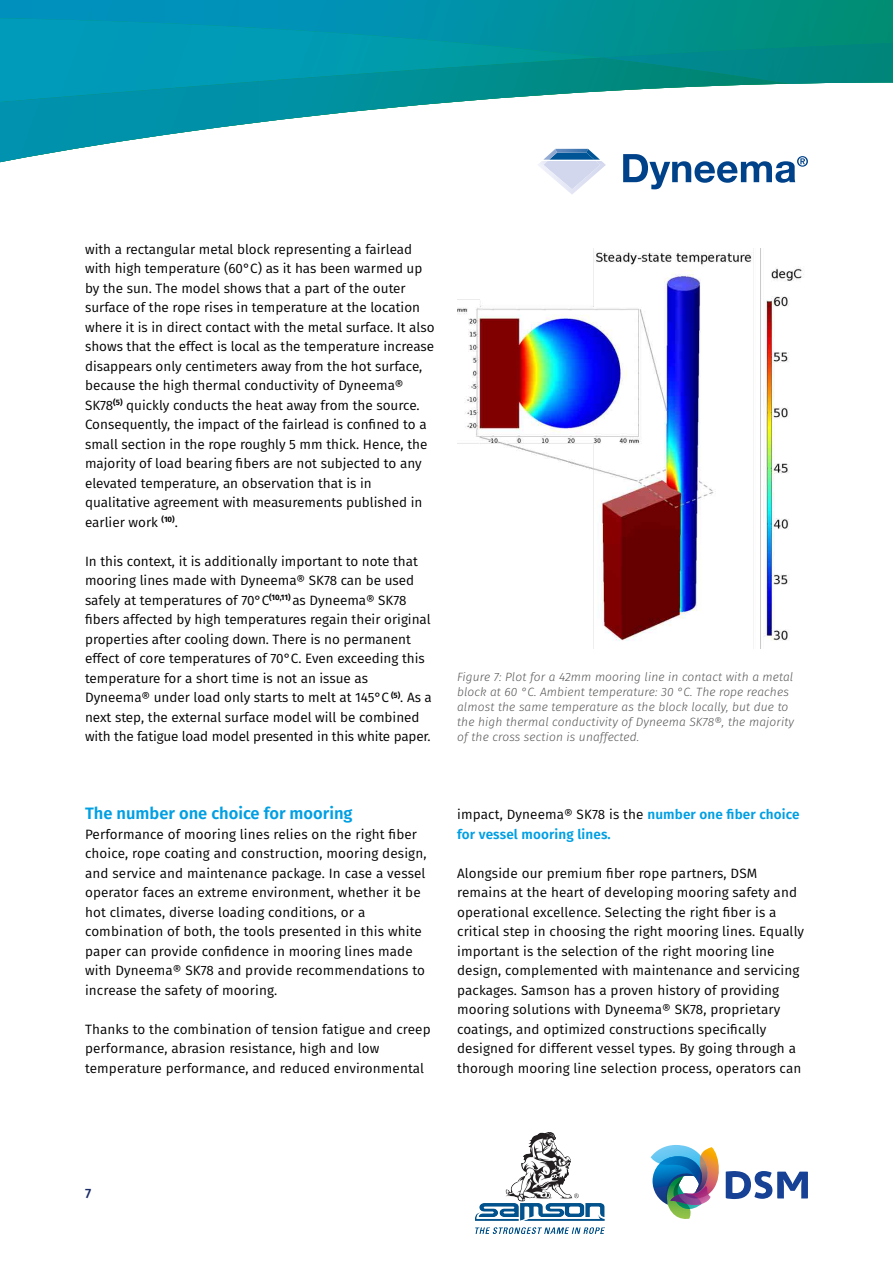
<style>
.page{position:relative;width:893px;height:1263px;background:#fff}
.page>*{position:absolute;margin:0;border:0;box-sizing:border-box;transform-origin:0 0}
.t1{font:600 16.5px "Fira Sans";color:#009fe3}
.t2{font:13.5px/19.5px "Fira Sans";color:#000}
.t3{font:600 13.5px/19.5px "Fira Sans";letter-spacing:.01em;color:#009fe3}
.t4{font:500 13.5px "Fira Sans";color:#1a2b68}
.t5{font:italic 300 12px/15px "Fira Sans";letter-spacing:.01em;color:#575756}
.s1{font-weight:400;color:#000}
</style>
<div class="page">
<svg style="left:651px;top:1145px;width:157px;height:74px"></svg>
<div style="left:0;top:20px;width:191px;height:74px;background:#009ab9"></div>
<div style="left:191px;top:25px;width:137px;height:56px;background:#009bb5"></div>
<img style="left:328px;top:33px;width:161px;height:42px">
<img style="left:259px;top:75px;width:78px;height:47px">
<img style="left:95px;top:81px;width:165px;height:64px">
<img style="left:0;top:94px;width:95px;height:69px">
<img style="left:202px;top:0;width:135px;height:33px">
<img style="left:66px;top:0;width:136px;height:25px">
<img style="left:0;top:0;width:67px;height:20px">
<svg style="left:42px;top:19px;width:25px;height:1px"></svg>
<img style="left:406px;top:58px;width:195px;height:48px">
<img style="left:337px;top:70px;width:69px;height:43px">
<img style="left:489px;top:0;width:166px;height:58px">
<div style="left:655px;top:0;width:83px;height:42px;background:#009089"></div>
<img style="left:337px;top:0;width:152px;height:45px">
<div style="left:738px;top:0;width:110px;height:42px;background:#008f7d"></div>
<div style="left:848px;top:0;width:45px;height:42px;background:#008d75"></div>
<svg style="left:472px;top:44px;width:17px;height:2px"></svg>
<svg style="left:601px;top:84px;width:175px;height:8px"></svg>
<img style="left:601px;top:42px;width:292px;height:42px">
<svg style="left:538px;top:149px;width:68px;height:45px"></svg>
<svg style="left:623px;top:154px;width:185px;height:35px"></svg>
<img style="left:457px;top:249px;width:347px;height:399px">
<img style="left:475px;top:1132px;width:129px;height:101px">
<p class="t2" style="left:85px;top:239px;width:351px">with a rectangular metal block representing a fairlead with high temperature (60°C) as it has been warmed up by the sun. The model shows that a part of the outer surface of the rope rises in temperature at the location where it is in direct contact with the metal surface. It also shows that the effect is local as the temperature increase disappears only centimeters away from the hot surface, because the high thermal conductivity of Dyneema® SK78<sup>(5)</sup> quickly conducts the heat away from the source.<br>Consequently, the impact of the fairlead is confined to a small section in the rope roughly 5 mm thick. Hence, the majority of load bearing fibers are not subjected to any elevated temperature, an observation that is in qualitative agreement with measurements published in earlier work <sup>(10)</sup>.</p>
<p class="t2" style="left:85px;top:551px;width:348px">In this context, it is additionally important to note that mooring lines made with Dyneema® SK78 can be used safely at temperatures of 70°C<sup>(10,11)</sup> as Dyneema® SK78 fibers affected by high temperatures regain their original properties after cooling down. There is no permanent effect of core temperatures of 70°C. Even exceeding this temperature for a short time is not an issue as Dyneema® under load only starts to melt at 145°C <sup>(5)</sup>. As a next step, the external surface model will be combined with the fatigue load model presented in this white paper.</p>
<p class="t5" style="left:457px;top:669px;width:338px">Figure 7: Plot for a 42mm mooring line in contact with a metal block at 60 °C. Ambient temperature: 30 °C. The rope reaches almost the same temperature as the block locally, but due to the high thermal conductivity of Dyneema SK78®, the majority of the cross section is unaffected.</p>
<p class="t1" style="left:85px;top:800px;width:269px">The number one choice for mooring</p>
<p class="t2" style="left:85px;top:824px;width:343px">Performance of mooring lines relies on the right fiber choice, rope coating and construction, mooring design, and service and maintenance package. In case a vessel operator faces an extreme environment, whether it be hot climates, diverse loading conditions, or a combination of both, the tools presented in this white paper can provide confidence in mooring lines made with Dyneema® SK78 and provide recommendations to increase the safety of mooring.</p>
<p class="t2" style="left:85px;top:1019px;width:347px">Thanks to the combination of tension fatigue and creep performance, abrasion resistance, high and low temperature performance, and reduced environmental</p>
<p class="t3" style="left:457px;top:804px;width:344px"><span class="s1">impact, Dyneema® SK78 is the</span> number one fiber choice for vessel mooring lines.</p>
<p class="t2" style="left:457px;top:863px;width:349px">Alongside our premium fiber rope partners, DSM remains at the heart of developing mooring safety and operational excellence. Selecting the right fiber is a critical step in choosing the right mooring lines. Equally important is the selection of the right mooring line design, complemented with maintenance and servicing packages. Samson has a proven history of providing mooring solutions with Dyneema® SK78, proprietary coatings, and optimized constructions specifically designed for different vessel types. By going through a thorough mooring line selection process, operators can</p>
<p class="t4" style="left:85px;top:1183px;width:8px">7</p>
</div>
